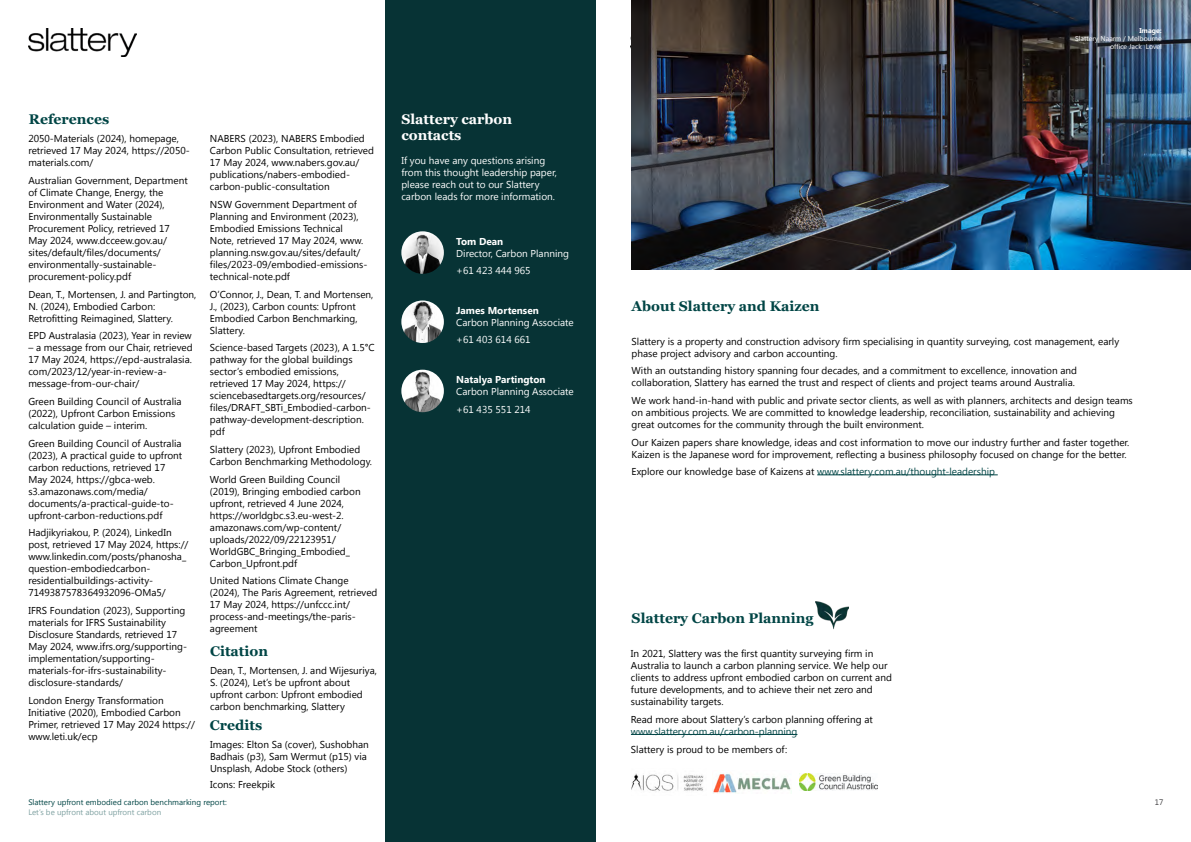
<style>
.page{position:relative;width:1191px;height:842px;background:#fff}
.page>*{position:absolute;margin:0;border:0;box-sizing:border-box;transform-origin:0 0}
.t1{font:700 14px "Georgia";color:#004545}
.t2{font:700 14px/16px "Georgia";color:#fff}
.t3{font:10px/12px "Khmer UI";color:#000}
.t4{font:10px/12px "Khmer UI";color:#fff}
.t5{font:10px "Khmer UI";color:#004545}
.t6{font:700 10px "Khmer UI";color:#fff}
.t7{font:8px "Khmer UI";color:#004545}
.t8{font:8px "Khmer UI";color:#80a2a2}
.t9{font:8px "Khmer UI";color:#414042}
.t10{font:7px/8px "Khmer UI";color:#fff;text-align:right}
.t11{font:700 7px "Khmer UI";color:#fff}
.s1{color:#000}
</style>
<div class="page">
<img style="left:28px;top:28px;width:108px;height:29px">
<div style="left:385px;top:0;width:210px;height:842px;background:#073335"></div>
<img style="left:401px;top:231px;width:43px;height:43px;border-radius:21px">
<img style="left:401px;top:300px;width:43px;height:43px;border-radius:21px">
<img style="left:401px;top:370px;width:43px;height:42px;border-radius:21px">
<img style="left:631px;top:0;width:560px;height:269px">
<hr style="left:817px;top:474px;width:180px;height:1px;background:#004545">
<hr style="left:631px;top:734px;width:166px;height:1px;background:#004545">
<img style="left:631px;top:773px;width:73px;height:18px">
<img style="left:713px;top:772px;width:78px;height:22px">
<img style="left:799px;top:774px;width:78px;height:16px">
<img style="left:815px;top:601px;width:33px;height:29px">
<h1 class="t1" style="left:29px;top:110px;width:82px">References</h1>
<p class="t3" style="left:28px;top:133px;width:163px">2050-Materials (2024), homepage, retrieved 17 May 2024, https://2050- materials.com/</p>
<p class="t3" style="left:28px;top:174px;width:161px">Australian Government, Department of Climate Change, Energy, the<br>Environment and Water (2024),<br>Environmentally Sustainable<br>Procurement Policy, retrieved 17<br>May 2024, www.dcceew.gov.au/ sites/default/files/documents/ environmentally-sustainable&shy;procurement-policy.pdf</p>
<p class="t3" style="left:28px;top:288px;width:170px">Dean, T., Mortensen, J. and Partington,<br>N. (2024), Embodied Carbon:<br>Retrofitting Reimagined, Slattery.</p>
<p class="t3" style="left:28px;top:330px;width:165px">EPD Australasia (2023), Year in review</p>
<p class="t3" style="left:28px;top:342px;width:166px">– a message from our Chair, retrieved 17 May 2024, https://epd-australasia. com/2023/12/year-in-review-a&shy;message-from-our-chair/</p>
<p class="t3" style="left:28px;top:395px;width:155px">Green Building Council of Australia (2022), Upfront Carbon Emissions calculation guide – interim.</p>
<p class="t3" style="left:28px;top:437px;width:155px">Green Building Council of Australia (2023), A practical guide to upfront carbon reductions, retrieved 17<br>May 2024, https://gbca-web. s3.amazonaws.com/media/ documents/a-practical-guide-to&shy;upfront-carbon-reductions.pdf</p>
<p class="t3" style="left:28px;top:527px;width:162px">Hadjikyriakou, P. (2024), LinkedIn post, retrieved 17 May 2024, https:// www.linkedin.com/posts/phanosha_ question-embodiedcarbon&shy;residentialbuildings-activity-7149387578364932096-OMa5/</p>
<p class="t3" style="left:28px;top:604px;width:160px">IFRS Foundation (2023), Supporting materials for IFRS Sustainability Disclosure Standards, retrieved 17<br>May 2024, www.ifrs.org/supporting&shy;implementation/supporting&shy;materials-for-ifrs-sustainability&shy;disclosure-standards/</p>
<p class="t3" style="left:28px;top:694px;width:168px">London Energy Transformation<br>Initiative (2020), Embodied Carbon<br>Primer, retrieved 17 May 2024 https:// www.leti.uk/ecp</p>
<p class="t3" style="left:210px;top:133px;width:165px">NABERS (2023), NABERS Embodied Carbon Public Consultation, retrieved 17 May 2024, www.nabers.gov.au/ publications/nabers-embodied&shy;carbon-public-consultation</p>
<p class="t3" style="left:210px;top:198px;width:159px">NSW Government Department of<br>Planning and Environment (2023),<br>Embodied Emissions Technical<br>Note, retrieved 17 May 2024, www. planning.nsw.gov.au/sites/default/ files/2023-09/embodied-emissions&shy;technical-note.pdf</p>
<p class="t3" style="left:210px;top:288px;width:165px">O’Connor, J., Dean, T. and Mortensen,<br>J., (2023), Carbon counts: Upfront<br>Embodied Carbon Benchmarking,<br>Slattery.</p>
<p class="t3" style="left:210px;top:342px;width:166px">Science-based Targets (2023), A 1.5°C pathway for the global buildings sector’s embodied emissions, retrieved 17 May 2024, https:// sciencebasedtargets.org/resources/ files/DRAFT_SBTi_Embodied-carbon&shy;pathway-development-description. pdf</p>
<p class="t3" style="left:210px;top:443px;width:164px">Slattery (2023), Upfront Embodied<br>Carbon Benchmarking Methodology.</p>
<p class="t3" style="left:210px;top:473px;width:152px">World Green Building Council (2019), Bringing embodied carbon upfront, retrieved 4 June 2024, https://worldgbc.s3.eu-west-2. amazonaws.com/wp-content/ uploads/2022/09/22123951/<br>WorldGBC_Bringing_Embodied_<br>Carbon_Upfront.pdf</p>
<p class="t3" style="left:210px;top:575px;width:169px">United Nations Climate Change (2024), The Paris Agreement, retrieved<br>17 May 2024, https://unfccc.int/ process-and-meetings/the-paris&shy;agreement</p>
<h1 class="t1" style="left:210px;top:642px;width:59px">Citation</h1>
<p class="t3" style="left:210px;top:664px;width:168px">Dean, T., Mortensen, J. and Wijesuriya, S. (2024), Let’s be upfront about upfront carbon: Upfront embodied carbon benchmarking, Slattery</p>
<h1 class="t1" style="left:210px;top:716px;width:54px">Credits</h1>
<p class="t3" style="left:210px;top:739px;width:160px">Images: Elton Sa (cover), Sushobhan<br>Badhais (p3), Sam Wermut (p15) via<br>Unsplash, Adobe Stock (others)</p>
<p class="t3" style="left:210px;top:779px;width:66px">Icons: Freekpik</p>
<p class="t7" style="left:28px;top:798px;width:200px">Slattery upfront embodied carbon benchmarking report:</p>
<p class="t8" style="left:28px;top:807px;width:134px">Let’s be upfront about upfront carbon</p>
<h1 class="t2" style="left:401px;top:111px;width:112px">Slattery carbon contacts</h1>
<p class="t4" style="left:401px;top:154px;width:157px">If you have any questions arising from this thought leadership paper, please reach out to our Slattery carbon leads for more information.</p>
<p class="t6" style="left:456px;top:235px;width:49px">Tom Dean</p>
<p class="t4" style="left:456px;top:244px;width:114px;line-height:17.7px">Director, Carbon Planning +61 423 444 965</p>
<p class="t6" style="left:456px;top:305px;width:84px">James Mortensen</p>
<p class="t4" style="left:456px;top:313px;width:119px;line-height:17.7px">Carbon Planning Associate +61 403 614 661</p>
<p class="t6" style="left:456px;top:374px;width:91px">Natalya Partington</p>
<p class="t4" style="left:456px;top:383px;width:119px;line-height:17.7px">Carbon Planning Associate +61 435 551 214</p>
<h1 class="t1" style="left:631px;top:297px;width:189px">About Slattery and Kaizen</h1>
<p class="t11" style="left:1139px;top:27px;width:24px">Image:</p>
<p class="t10" style="left:1075px;top:35px;width:88px">Slattery Naarm / Melbourne office Jack Lovel</p>
<p class="t3" style="left:631px;top:335px;width:489px">Slattery is a property and construction advisory firm specialising in quantity surveying, cost management, early phase project advisory and carbon accounting.</p>
<p class="t3" style="left:631px;top:365px;width:447px">With an outstanding history spanning four decades, and a commitment to excellence, innovation and collaboration, Slattery has earned the trust and respect of clients and project teams around Australia.</p>
<p class="t3" style="left:631px;top:394px;width:503px">We work hand-in-hand with public and private sector clients, as well as with planners, architects and design teams on ambitious projects. We are committed to knowledge leadership, reconciliation, sustainability and achieving great outcomes for the community through the built environment.</p>
<p class="t3" style="left:631px;top:436px;width:499px">Our Kaizen papers share knowledge, ideas and cost information to move our industry further and faster together.<br>Kaizen is the Japanese word for improvement, reflecting a business philosophy focused on change for the better.</p>
<p class="t5" style="left:631px;top:466px;width:365px"><span class="s1">Explore our knowledge base of Kaizens at</span> www.slattery.com.au/thought-leadership</p>
<h1 class="t1" style="left:631px;top:609px;width:183px">Slattery Carbon Planning</h1>
<p class="t3" style="left:631px;top:648px;width:262px">In 2021, Slattery was the first quantity surveying firm in Australia to launch a carbon planning service. We help our clients to address upfront embodied carbon on current and future developments, and to achieve their net zero and sustainability targets.</p>
<p class="t3" style="left:631px;top:713px;width:243px">Read more about Slattery’s carbon planning offering at</p>
<p class="t5" style="left:631px;top:726px;width:168px">www.slattery.com.au/carbon-planning</p>
<p class="t3" style="left:631px;top:743px;width:158px">Slattery is proud to be members of:</p>
<p class="t9" style="left:1154px;top:798px;width:10px">17</p>
</div>
